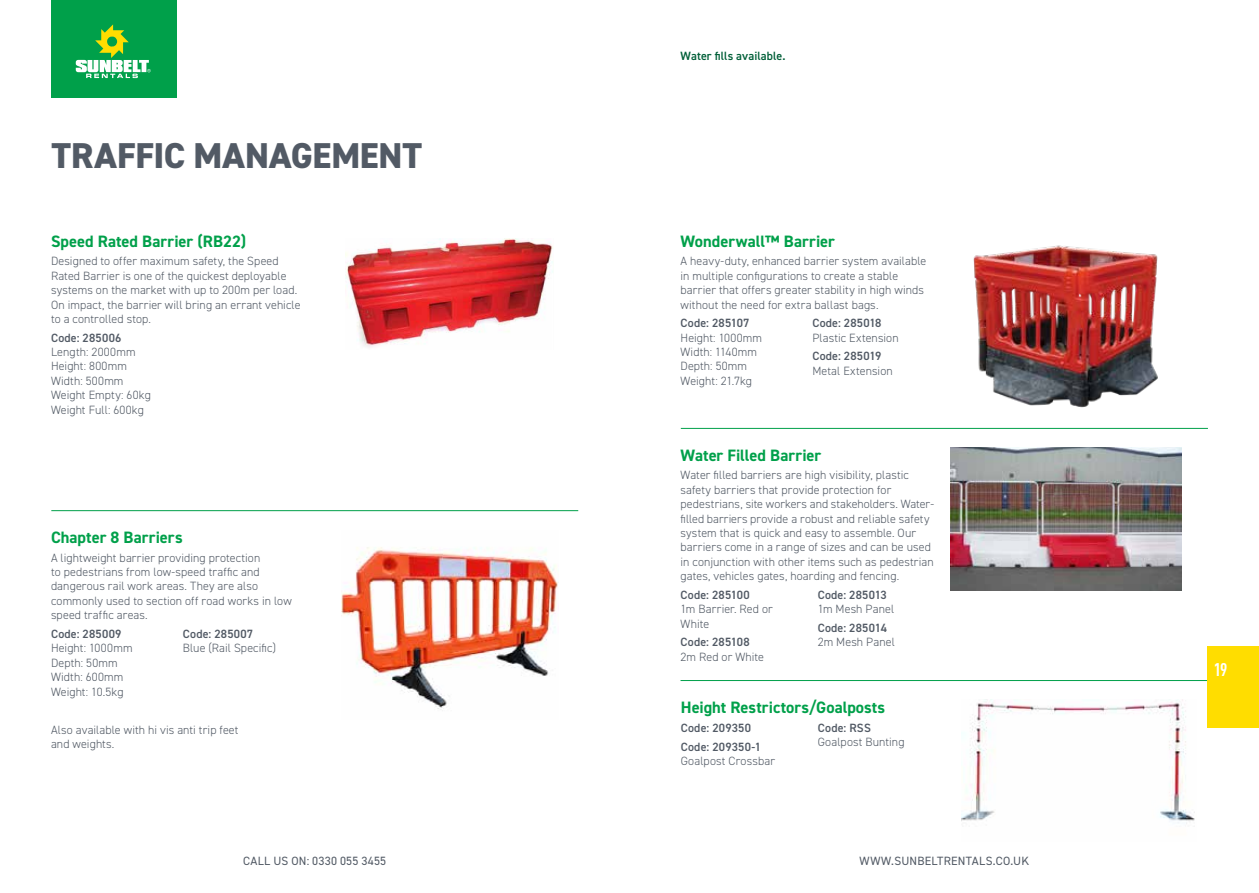
<style>
.page{position:relative;width:1259px;height:893px;background:#fff}
.page>*{position:absolute;margin:0;border:0;box-sizing:border-box;transform-origin:0 0}
.t1{font:800 36px "DIN2014";letter-spacing:-.005em;color:#525a65}
.t2{font:700 condensed 18.15px "DINOT";color:#fff}
.t3{font:700 16.5px "DIN2014";color:#00a04a}
.t4{font:300 12px/14.4px "DIN2014";letter-spacing:.005em;color:#525a65}
.t5{font:600 12px/18.6px "DIN2014";letter-spacing:.015em;color:#525a65}
.t6{font:12px "DIN2014";letter-spacing:.02em;color:#525a65}
.t7{font:600 12px "DIN2014";letter-spacing:.01em;color:#005f38}
</style>
<div class="page">
<img style="left:341px;top:547px;width:217px;height:162px">
<img style="left:973px;top:245px;width:185px;height:163px">
<hr style="left:680px;top:680px;width:528px;height:1px;background:#00a04a">
<img style="left:346px;top:239px;width:207px;height:109px">
<hr style="left:51px;top:510px;width:527px;height:1px;background:#00a04a">
<img style="left:961px;top:699px;width:234px;height:125px">
<img style="left:950px;top:447px;width:231px;height:143px">
<hr style="left:681px;top:428px;width:527px;height:1px;background:#00a04a">
<div style="left:51px;top:0;width:126px;height:98px;background:#00a04a"></div>
<svg style="left:76px;top:24px;width:75px;height:54px"></svg>
<div style="left:1208px;top:646px;width:51px;height:82px;background:#fd0"></div>
<h1 class="t1" style="left:51px;top:132px;width:372px">TRAFFIC MANAGEMENT</h1>
<h3 class="t3" style="left:51px;top:230px;width:197px">Speed Rated Barrier (RB22)</h3>
<p class="t4" style="left:51px;top:254px;width:251px">Designed to offer maximum safety, the Speed Rated Barrier is one of the quickest deployable systems on the market with up to 200m per load.<br>On impact, the barrier will bring an errant vehicle to a controlled stop.</p>
<p class="t5" style="left:51px;top:328px;width:72px">Code: 285006</p>
<p class="t4" style="left:51px;top:345px;width:101px">Length: 2000mm<br>Height: 800mm<br>Width: 500mm<br>Weight Empty: 60kg<br>Weight Full: 600kg</p>
<h3 class="t3" style="left:51px;top:526px;width:133px">Chapter 8 Barriers</h3>
<p class="t4" style="left:51px;top:550px;width:242px">A lightweight barrier providing protection<br>to pedestrians from low-speed traffic and dangerous rail work areas. They are also commonly used to section off road works in low speed traffic areas.</p>
<p class="t5" style="left:51px;top:624px;width:72px">Code: 285009</p>
<p class="t4" style="left:51px;top:641px;width:83px">Height: 1000mm<br>Depth: 50mm<br>Width: 600mm<br>Weight: 10.5kg</p>
<p class="t5" style="left:183px;top:624px;width:72px">Code: 285007</p>
<p class="t4" style="left:183px;top:641px;width:95px">Blue (Rail Specific)</p>
<p class="t4" style="left:51px;top:722px;width:189px">Also available with hi vis anti trip feet and weights.</p>
<p class="t7" style="left:680px;top:48px;width:107px">Water fills available.</p>
<h3 class="t3" style="left:680px;top:230px;width:156px">Wonderwall™ Barrier</h3>
<p class="t4" style="left:680px;top:254px;width:247px">A heavy-duty, enhanced barrier system available in multiple configurations to create a stable barrier that offers greater stability in high winds without the need for extra ballast bags.</p>
<p class="t5" style="left:680px;top:314px;width:70px">Code: 285107</p>
<p class="t4" style="left:680px;top:330px;width:83px">Height: 1000mm<br>Width: 1140mm<br>Depth: 50mm<br>Weight: 21.7kg</p>
<p class="t5" style="left:812px;top:314px;width:71px">Code: 285018</p>
<p class="t4" style="left:812px;top:330px;width:88px">Plastic Extension</p>
<p class="t5" style="left:812px;top:347px;width:71px">Code: 285019</p>
<p class="t4" style="left:812px;top:363px;width:82px">Metal Extension</p>
<h3 class="t3" style="left:680px;top:444px;width:142px">Water Filled Barrier</h3>
<p class="t4" style="left:680px;top:468px;width:255px">Water filled barriers are high visibility, plastic safety barriers that provide protection for pedestrians, site workers and stakeholders. Water&shy;filled barriers provide a robust and reliable safety system that is quick and easy to assemble. Our barriers come in a range of sizes and can be used in conjunction with other items such as pedestrian gates, vehicles gates, hoarding and fencing.</p>
<p class="t5" style="left:680px;top:585px;width:71px">Code: 285100</p>
<p class="t4" style="left:680px;top:602px;width:94px">1m Barrier. Red or<br>White</p>
<p class="t5" style="left:680px;top:633px;width:71px">Code: 285108</p>
<p class="t4" style="left:680px;top:649px;width:85px">2m Red or White</p>
<p class="t5" style="left:817px;top:585px;width:71px">Code: 285013</p>
<p class="t4" style="left:817px;top:602px;width:78px">1m Mesh Panel</p>
<p class="t5" style="left:817px;top:618px;width:71px">Code: 285014</p>
<p class="t4" style="left:817px;top:635px;width:79px">2m Mesh Panel</p>
<h3 class="t3" style="left:681px;top:697px;width:206px">Height Restrictors/Goalposts</h3>
<p class="t5" style="left:681px;top:718px;width:82px">Code: 209350<br>Code: 209350-1</p>
<p class="t4" style="left:681px;top:754px;width:96px">Goalpost Crossbar</p>
<p class="t5" style="left:818px;top:718px;width:55px">Code: RSS</p>
<p class="t4" style="left:818px;top:735px;width:88px">Goalpost Bunting</p>
<p class="t6" style="left:243px;top:854px;width:145px">CALL US ON: 0330 055 3455</p>
<p class="t6" style="left:859px;top:854px;width:171px">WWW.SUNBELTRENTALS.CO.UK</p>
<h2 class="t2" style="left:1213px;top:656px;width:15px">19</h2>
</div>
